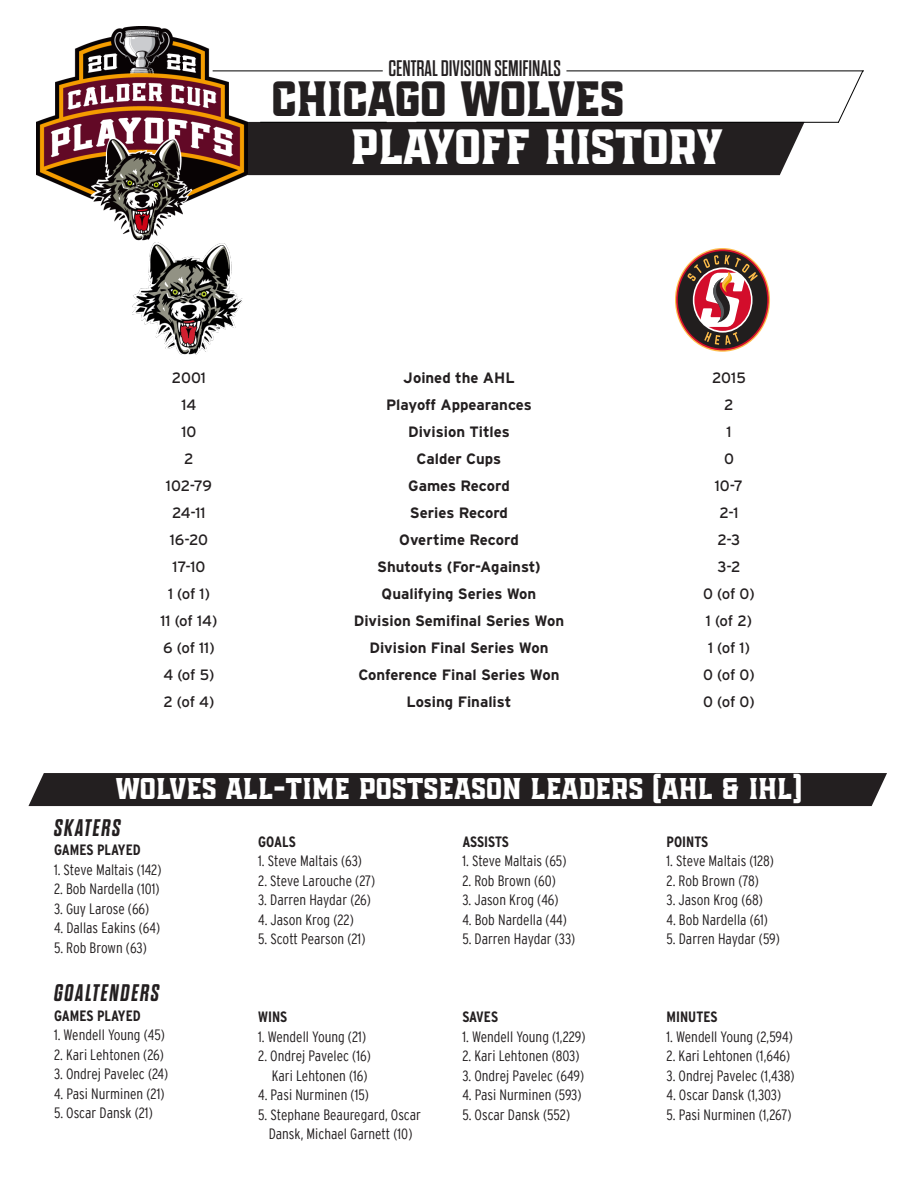
<style>
.page{position:relative;width:918px;height:1188px;background:#fff}
.page>*{position:absolute;margin:0;border:0;box-sizing:border-box;transform-origin:0 0}
.t1{font:49.5px "Jawbreak Serif Cut";letter-spacing:-.01em;color:#fff}
.t2{font:49.5px "Jawbreak Serif Cut";letter-spacing:-.01em;color:#231f20}
.BULLET_PARAGRAPHS{font:30px "Jawbreak Serif Cut";color:#fff}
.BULLET_PARAGRAPHS-2{font:italic 700 24px "Dharma Gothic EW01";letter-spacing:.075em;color:#231f20}
.t3{font:22.5px "Dharma Gothic E";color:#231f20}
.BULLET_PARAGRAPHS-3{font:300 condensed 15px/19.5px "Interstate";color:#231f20;text-align:center}
.t4{font:700 15px "Interstate";color:#231f20}
.t5{font:15px "Interstate";letter-spacing:-.015em;color:#231f20}
.BULLET_PARAGRAPHS-4{font:700 condensed 15px "Interstate";color:#231f20}
.s1{color:#fff}
</style>
<div class="page">
<div style="left:247px;top:122px;width:557px;height:53px;background:#231f20"></div>
<img style="left:36px;top:27px;width:211px;height:214px">
<hr style="left:213px;top:71px;width:170px;height:1px;background:#000">
<svg style="left:837px;top:70px;width:27px;height:52px"></svg>
<hr style="left:260px;top:122px;width:127px;height:1px;background:#000">
<hr style="left:416px;top:122px;width:423px;height:1px;background:#000">
<hr style="left:566px;top:71px;width:298px;height:1px;background:#000">
<div style="left:28px;top:773px;width:859px;height:33px;background:#231f20"></div>
<img style="left:133px;top:243px;width:110px;height:112px">
<svg style="left:675px;top:248px;width:95px;height:104px"></svg>
<svg style="left:676px;top:249px;width:93px;height:101px"></svg>
<div style="left:678px;top:251px;width:89px;height:98px;background:#211e1e;border-radius:50%"></div>
<svg style="left:687px;top:255px;width:71px;height:90px"></svg>
<p class="t3" style="left:388px;top:57px;width:174px">CENTRAL DIVISION SEMIFINALS</p>
<p class="t2" style="left:271px;top:70px;width:355px">CHICA<span class="s1">G</span>O WOLVES</p>
<p class="t1" style="left:351px;top:118px;width:374px">PLAYOFF HISTORY</p>
<p class="t5" style="left:172px;top:369px;width:36px">2001</p>
<p class="t4" style="left:403px;top:369px;width:113px">Joined the AHL</p>
<p class="t5" style="left:712px;top:369px;width:35px">2015</p>
<p class="t5" style="left:181px;top:396px;width:17px">14</p>
<p class="t4" style="left:386px;top:396px;width:147px">Playoff Appearances</p>
<p class="t5" style="left:724px;top:396px;width:11px">2</p>
<p class="t5" style="left:181px;top:423px;width:17px">10</p>
<p class="t4" style="left:408px;top:423px;width:103px">Division Titles</p>
<p class="t5" style="left:726px;top:423px;width:7px">1</p>
<p class="t5" style="left:184px;top:450px;width:11px">2</p>
<p class="t4" style="left:417px;top:450px;width:86px">Calder Cups</p>
<p class="t5" style="left:724px;top:450px;width:11px">0</p>
<p class="t5" style="left:166px;top:477px;width:48px">102-79</p>
<p class="t4" style="left:408px;top:477px;width:103px">Games Record</p>
<p class="t5" style="left:715px;top:477px;width:30px">10-7</p>
<p class="t5" style="left:172px;top:504px;width:35px">24-11</p>
<p class="t4" style="left:410px;top:504px;width:100px">Series Record</p>
<p class="t5" style="left:719px;top:504px;width:21px">2-1</p>
<p class="t5" style="left:170px;top:531px;width:40px">16-20</p>
<p class="t4" style="left:399px;top:531px;width:121px">Overtime Record</p>
<p class="t5" style="left:718px;top:531px;width:24px">2-3</p>
<p class="t5" style="left:173px;top:558px;width:34px">17-10</p>
<p class="t4" style="left:377px;top:558px;width:165px">Shutouts (For-Against)</p>
<p class="t5" style="left:717px;top:558px;width:25px">3-2</p>
<p class="t5" style="left:168px;top:585px;width:43px">1 (of 1)</p>
<p class="t4" style="left:382px;top:585px;width:156px">Qualifying Series Won</p>
<p class="t5" style="left:703px;top:585px;width:53px">0 (of 0)</p>
<p class="t5" style="left:160px;top:612px;width:59px">11 (of 14)</p>
<p class="t4" style="left:354px;top:612px;width:212px">Division Semifinal Series Won</p>
<p class="t5" style="left:706px;top:612px;width:48px">1 (of 2)</p>
<p class="t5" style="left:163px;top:639px;width:53px">6 (of 11)</p>
<p class="t4" style="left:369px;top:639px;width:181px">Division Final Series Won</p>
<p class="t5" style="left:708px;top:639px;width:43px">1 (of 1)</p>
<p class="t5" style="left:163px;top:666px;width:53px">4 (of 5)</p>
<p class="t4" style="left:359px;top:666px;width:202px">Conference Final Series Won</p>
<p class="t5" style="left:703px;top:666px;width:53px">0 (of 0)</p>
<p class="t5" style="left:163px;top:693px;width:53px">2 (of 4)</p>
<p class="t4" style="left:407px;top:693px;width:106px">Losing Finalist</p>
<p class="t5" style="left:703px;top:693px;width:53px">0 (of 0)</p>
<p class="BULLET_PARAGRAPHS" style="left:116px;top:772px;width:688px">WOLVES ALL-TIME POSTSEASON LEADERS (AHL &amp; IHL)</p>
<p class="BULLET_PARAGRAPHS-2" style="left:54px;top:815px;width:68px">SKATERS</p>
<p class="BULLET_PARAGRAPHS-4" style="left:54px;top:841px;width:88px">GAMES PLAYED</p>
<p class="BULLET_PARAGRAPHS-3" style="left:54px;top:860px;width:109px">1. Steve Maltais (142)</p>
<p class="BULLET_PARAGRAPHS-3" style="left:54px;top:879px;width:107px">2. Bob Nardella (101)</p>
<p class="BULLET_PARAGRAPHS-3" style="left:54px;top:899px;width:97px">3. Guy Larose (66)</p>
<p class="BULLET_PARAGRAPHS-3" style="left:54px;top:918px;width:108px">4. Dallas Eakins (64)</p>
<p class="BULLET_PARAGRAPHS-3" style="left:54px;top:938px;width:94px">5. Rob Brown (63)</p>
<p class="BULLET_PARAGRAPHS-2" style="left:54px;top:981px;width:107px">GOALTENDERS</p>
<p class="BULLET_PARAGRAPHS-4" style="left:54px;top:1006px;width:88px">GAMES PLAYED</p>
<p class="BULLET_PARAGRAPHS-3" style="left:54px;top:1025px;width:112px">1. Wendell Young (45)</p>
<p class="BULLET_PARAGRAPHS-3" style="left:54px;top:1045px;width:111px">2. Kari Lehtonen (26)</p>
<p class="BULLET_PARAGRAPHS-3" style="left:54px;top:1064px;width:116px">3. Ondrej Pavelec (24)</p>
<p class="BULLET_PARAGRAPHS-3" style="left:54px;top:1084px;width:112px">4. Pasi Nurminen (21)</p>
<p class="BULLET_PARAGRAPHS-3" style="left:54px;top:1103px;width:100px">5. Oscar Dansk (21)</p>
<p class="BULLET_PARAGRAPHS-4" style="left:258px;top:832px;width:39px">GOALS</p>
<p class="BULLET_PARAGRAPHS-3" style="left:258px;top:851px;width:105px">1. Steve Maltais (63)</p>
<p class="BULLET_PARAGRAPHS-3" style="left:258px;top:871px;width:119px">2. Steve Larouche (27)</p>
<p class="BULLET_PARAGRAPHS-3" style="left:258px;top:890px;width:114px">3. Darren Haydar (26)</p>
<p class="BULLET_PARAGRAPHS-3" style="left:258px;top:910px;width:97px">4. Jason Krog (22)</p>
<p class="BULLET_PARAGRAPHS-3" style="left:258px;top:929px;width:109px">5. Scott Pearson (21)</p>
<p class="BULLET_PARAGRAPHS-4" style="left:462px;top:832px;width:48px">ASSISTS</p>
<p class="BULLET_PARAGRAPHS-3" style="left:462px;top:851px;width:106px">1. Steve Maltais (65)</p>
<p class="BULLET_PARAGRAPHS-3" style="left:462px;top:871px;width:95px">2. Rob Brown (60)</p>
<p class="BULLET_PARAGRAPHS-3" style="left:462px;top:890px;width:98px">3. Jason Krog (46)</p>
<p class="BULLET_PARAGRAPHS-3" style="left:462px;top:910px;width:106px">4. Bob Nardella (44)</p>
<p class="BULLET_PARAGRAPHS-3" style="left:462px;top:929px;width:115px">5. Darren Haydar (33)</p>
<p class="BULLET_PARAGRAPHS-4" style="left:667px;top:832px;width:43px">POINTS</p>
<p class="BULLET_PARAGRAPHS-3" style="left:667px;top:851px;width:109px">1. Steve Maltais (128)</p>
<p class="BULLET_PARAGRAPHS-3" style="left:667px;top:871px;width:94px">2. Rob Brown (78)</p>
<p class="BULLET_PARAGRAPHS-3" style="left:667px;top:890px;width:98px">3. Jason Krog (68)</p>
<p class="BULLET_PARAGRAPHS-3" style="left:667px;top:910px;width:103px">4. Bob Nardella (61)</p>
<p class="BULLET_PARAGRAPHS-3" style="left:667px;top:929px;width:115px">5. Darren Haydar (59)</p>
<p class="BULLET_PARAGRAPHS-4" style="left:258px;top:1008px;width:31px">WINS</p>
<p class="BULLET_PARAGRAPHS-3" style="left:258px;top:1027px;width:109px">1. Wendell Young (21)</p>
<p class="BULLET_PARAGRAPHS-3" style="left:258px;top:1046px;width:114px">2. Ondrej Pavelec (16)</p>
<p class="BULLET_PARAGRAPHS-3" style="left:272px;top:1066px;width:97px">Kari Lehtonen (16)</p>
<p class="BULLET_PARAGRAPHS-3" style="left:258px;top:1085px;width:112px">4. Pasi Nurminen (15)</p>
<p class="BULLET_PARAGRAPHS-3" style="left:258px;top:1105px;width:164px">5. Stephane Beauregard, Oscar<br>Dansk, Michael Garnett (10)</p>
<p class="BULLET_PARAGRAPHS-4" style="left:462px;top:1008px;width:37px">SAVES</p>
<p class="BULLET_PARAGRAPHS-3" style="left:462px;top:1027px;width:125px">1. Wendell Young (1,229)</p>
<p class="BULLET_PARAGRAPHS-3" style="left:462px;top:1046px;width:119px">2. Kari Lehtonen (803)</p>
<p class="BULLET_PARAGRAPHS-3" style="left:462px;top:1066px;width:123px">3. Ondrej Pavelec (649)</p>
<p class="BULLET_PARAGRAPHS-3" style="left:462px;top:1085px;width:121px">4. Pasi Nurminen (593)</p>
<p class="BULLET_PARAGRAPHS-3" style="left:462px;top:1105px;width:109px">5. Oscar Dansk (552)</p>
<p class="BULLET_PARAGRAPHS-4" style="left:667px;top:1008px;width:52px">MINUTES</p>
<p class="BULLET_PARAGRAPHS-3" style="left:667px;top:1027px;width:128px">1. Wendell Young (2,594)</p>
<p class="BULLET_PARAGRAPHS-3" style="left:667px;top:1046px;width:125px">2. Kari Lehtonen (1,646)</p>
<p class="BULLET_PARAGRAPHS-3" style="left:667px;top:1066px;width:130px">3. Ondrej Pavelec (1,438)</p>
<p class="BULLET_PARAGRAPHS-3" style="left:667px;top:1085px;width:116px">4. Oscar Dansk (1,303)</p>
<p class="BULLET_PARAGRAPHS-3" style="left:667px;top:1105px;width:127px">5. Pasi Nurminen (1,267)</p>
</div>
